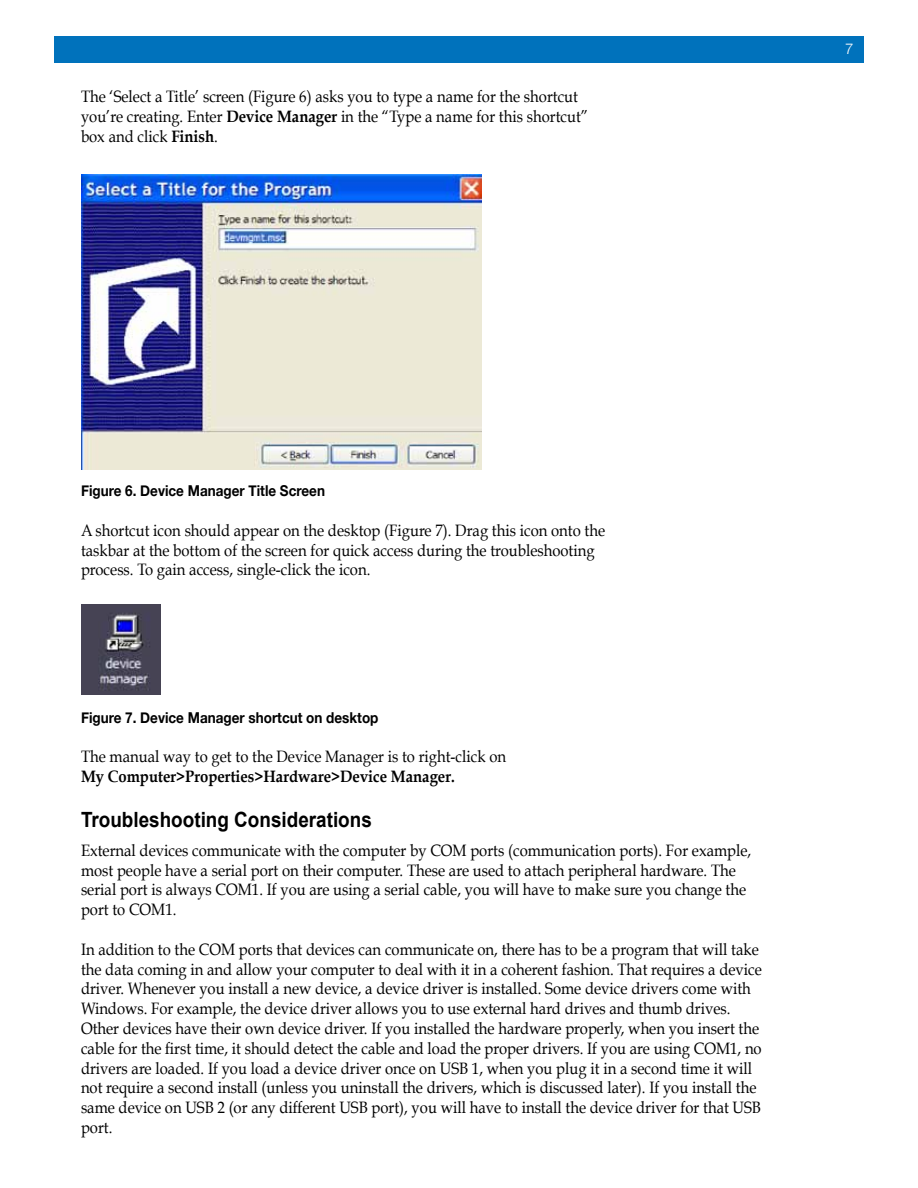
<style>
.page{position:relative;width:918px;height:1188px;background:#fff}
.page>*{position:absolute;margin:0;border:0;box-sizing:border-box;transform-origin:0 0}
.t1{font:700 21px "Arial";color:#000;scale:.9 1}
.t2{font:16.5px/19.8px "Book Antiqua";color:#000;scale:.9 1}
.t3{font:700 16.5px "Book Antiqua";color:#000;scale:.9 1}
.t4{font:700 15px "Helvetica Neue";color:#000;scale:.9 1}
.t5{font:300 15px "Helvetica Neue";color:#fff}
.s1{font-weight:700}
</style>
<div class="page">
<div style="left:54px;top:36px;width:810px;height:27px;background:#0072bc"></div>
<img style="left:81px;top:174px;width:400px;height:296px">
<img style="left:81px;top:605px;width:80px;height:90px">
<p class="t2" style="left:81px;top:87px;width:565px">The ‘Select a Title’ screen (Figure 6) asks you to type a name for the shortcut you’re creating. Enter <span class="s1">Device Manager</span> in the “Type a name for this shortcut” box and click <span class="s1">Finish</span>.</p>
<p class="t5" style="left:845px;top:39px;width:10px">7</p>
<p class="t4" style="left:81px;top:482px;width:273px">Figure 6. Device Manager Title Screen</p>
<p class="t2" style="left:81px;top:520px;width:584px">A shortcut icon should appear on the desktop (Figure 7). Drag this icon onto the taskbar at the bottom of the screen for quick access during the troubleshooting process. To gain access, single-click the icon.</p>
<p class="t4" style="left:81px;top:708px;width:332px">Figure 7. Device Manager shortcut on desktop</p>
<p class="t2" style="left:81px;top:747px;width:474px">The manual way to get to the Device Manager is to right-click on</p>
<p class="t3" style="left:81px;top:767px;width:417px">My Computer&gt;Properties&gt;Hardware&gt;Device Manager.</p>
<p class="t1" style="left:81px;top:806px;width:325px">Troubleshooting Considerations</p>
<p class="t2" style="left:81px;top:840px;width:746px">External devices communicate with the computer by COM ports (communication ports). For example, most people have a serial port on their computer. These are used to attach peripheral hardware. The serial port is always COM1. If you are using a serial cable, you will have to make sure you change the port to COM1.</p>
<p class="t2" style="left:81px;top:939px;width:758px">In addition to the COM ports that devices can communicate on, there has to be a program that will take the data coming in and allow your computer to deal with it in a coherent fashion. That requires a device driver. Whenever you install a new device, a device driver is installed. Some device drivers come with Windows. For example, the device driver allows you to use external hard drives and thumb drives.<br>Other devices have their own device driver. If you installed the hardware properly, when you insert the cable for the first time, it should detect the cable and load the proper drivers. If you are using COM1, no drivers are loaded. If you load a device driver once on USB 1, when you plug it in a second time it will not require a second install (unless you uninstall the drivers, which is discussed later). If you install the same device on USB 2 (or any different USB port), you will have to install the device driver for that USB port.</p>
</div>
